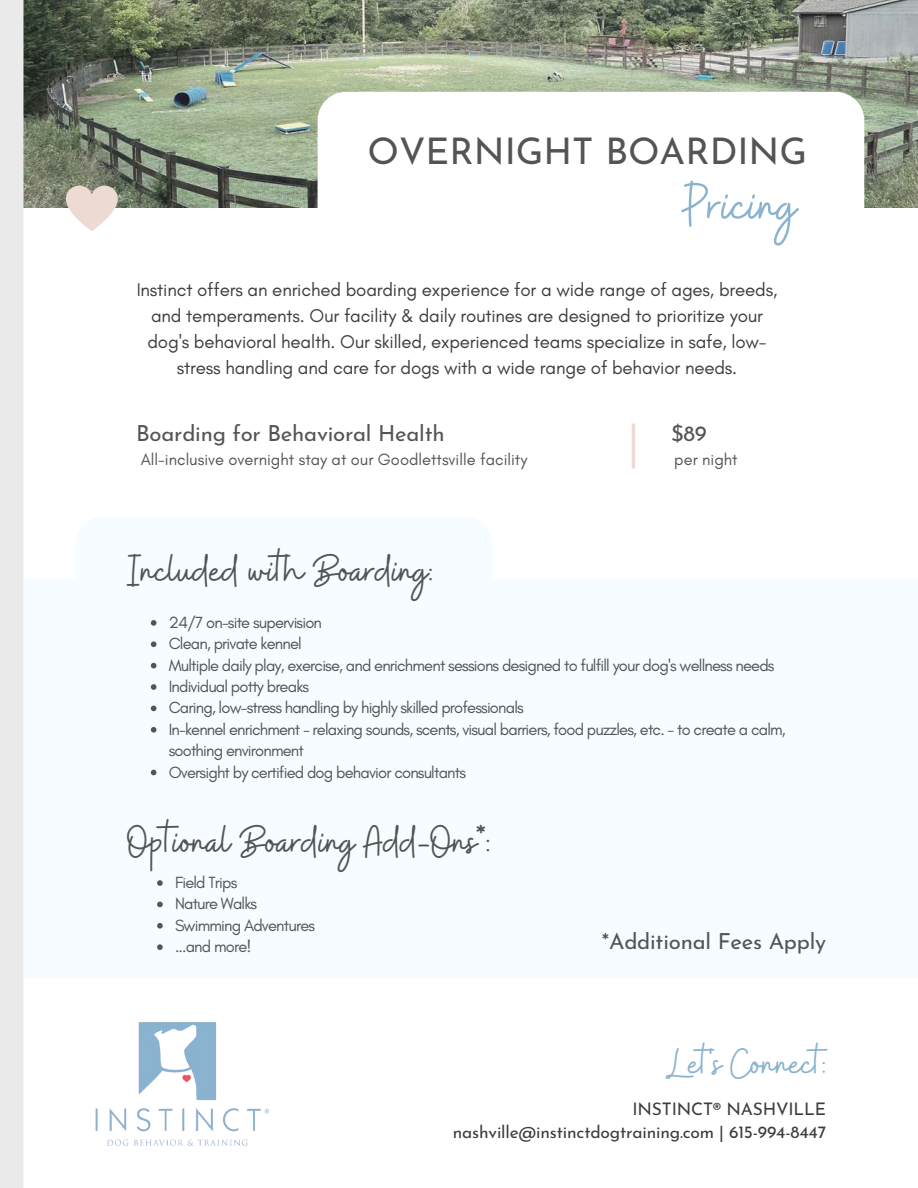
<style>
.page{position:relative;width:918px;height:1188px;background:#fff}
.page>*{position:absolute;margin:0;border:0;box-sizing:border-box;transform-origin:0 0}
.t1{font:61.2px "Buffalo";color:#8ab3cf}
.t2{font:46.2px "Buffalo";color:#545454}
.t3{font:43.2px "Buffalo";color:#8ab3cf}
.t4{font:36.75px "Josefin Sans";color:#545454}
.t5{font:22.2px "Josefin Sans";letter-spacing:-.01em;color:#545454}
.t6{font:18.75px/26px "Glacial Indifference";letter-spacing:-.01em;color:#3d3d3d;text-align:center}
.t7{font:17.4px/23.7px "Josefin Sans";letter-spacing:-.01em;color:#3d3d3d;text-align:right}
.t8{font:16.5px/21.3px "Glacial Indifference";letter-spacing:-.05em;color:#545454}
.t9{font:16.5px "Glacial Indifference";color:#545454}
</style>
<div class="page">
<img style="left:95px;top:1022px;width:175px;height:124px">
<img style="left:23px;top:0;width:895px;height:208px">
<div style="left:318px;top:92px;width:546px;height:152px;background:#fff;border-radius:29px"></div>
<hr style="left:632px;top:424px;width:3px;height:45px;background:#ecdad3">
<div style="left:75px;top:516px;width:418px;height:152px;background:#f6fcff;border-radius:29px"></div>
<div style="left:0;top:0;width:23px;height:1188px;background:#eaeaea"></div>
<svg style="left:151px;top:620px;width:5px;height:6px"></svg>
<svg style="left:151px;top:641px;width:5px;height:6px"></svg>
<svg style="left:151px;top:663px;width:5px;height:5px"></svg>
<svg style="left:151px;top:684px;width:5px;height:6px"></svg>
<svg style="left:151px;top:706px;width:5px;height:5px"></svg>
<svg style="left:151px;top:727px;width:5px;height:6px"></svg>
<svg style="left:151px;top:770px;width:5px;height:5px"></svg>
<svg style="left:66px;top:186px;width:52px;height:45px"></svg>
<svg style="left:157px;top:880px;width:6px;height:6px"></svg>
<svg style="left:157px;top:902px;width:6px;height:5px"></svg>
<svg style="left:157px;top:923px;width:6px;height:6px"></svg>
<svg style="left:157px;top:944px;width:6px;height:6px"></svg>
<h3 class="t4" style="left:368px;top:136px;width:441px">OVERNIGHT BOARDING</h3>
<h1 class="t1" style="left:682px;top:166px;width:116px">Pricing</h1>
<p class="t6" style="left:137px;top:276px;width:642px">Instinct offers an enriched boarding experience for a wide range of ages, breeds, and temperaments. Our facility &amp; daily routines are designed to prioritize your dog's behavioral health. Our skilled, experienced teams specialize in safe, low&shy;stress handling and care for dogs with a wide range of behavior needs.</p>
<h3 class="t5" style="left:136px;top:425px;width:310px">Boarding for Behavioral Health</h3>
<h3 class="t5" style="left:671px;top:425px;width:37px">$89</h3>
<p class="t9" style="left:141px;top:449px;width:388px">All-inclusive overnight stay at our Goodlettsville facility</p>
<h2 class="t2" style="left:127px;top:540px;width:308px">Included with Boarding:</h2>
<p class="t9" style="left:674px;top:449px;width:65px">per night</p>
<p class="t8" style="left:169px;top:612px;width:618px">24/7 on-site supervision<br>Clean, private kennel<br>Multiple daily play, exercise, and enrichment sessions designed to fulfill your dog's wellness needs Individual potty breaks<br>Caring, low-stress handling by highly skilled professionals<br>In-kennel enrichment - relaxing sounds, scents, visual barriers, food puzzles, etc. - to create a calm, soothing environment<br>Oversight by certified dog behavior consultants</p>
<h2 class="t2" style="left:127px;top:812px;width:365px">Optional Boarding Add-Ons*:</h2>
<p class="t8" style="left:175px;top:872px;width:142px">Field Trips<br>Nature Walks<br>Swimming Adventures ...and more!</p>
<h3 class="t5" style="left:602px;top:932px;width:226px">*Additional Fees Apply</h3>
<h3 class="t3" style="left:667px;top:1036px;width:161px">Let's Connect:</h3>
<p class="t7" style="left:453px;top:1099px;width:375px">INSTINCT® NASHVILLE nashville@instinctdogtraining.com | 615-994-8447</p>
</div>
